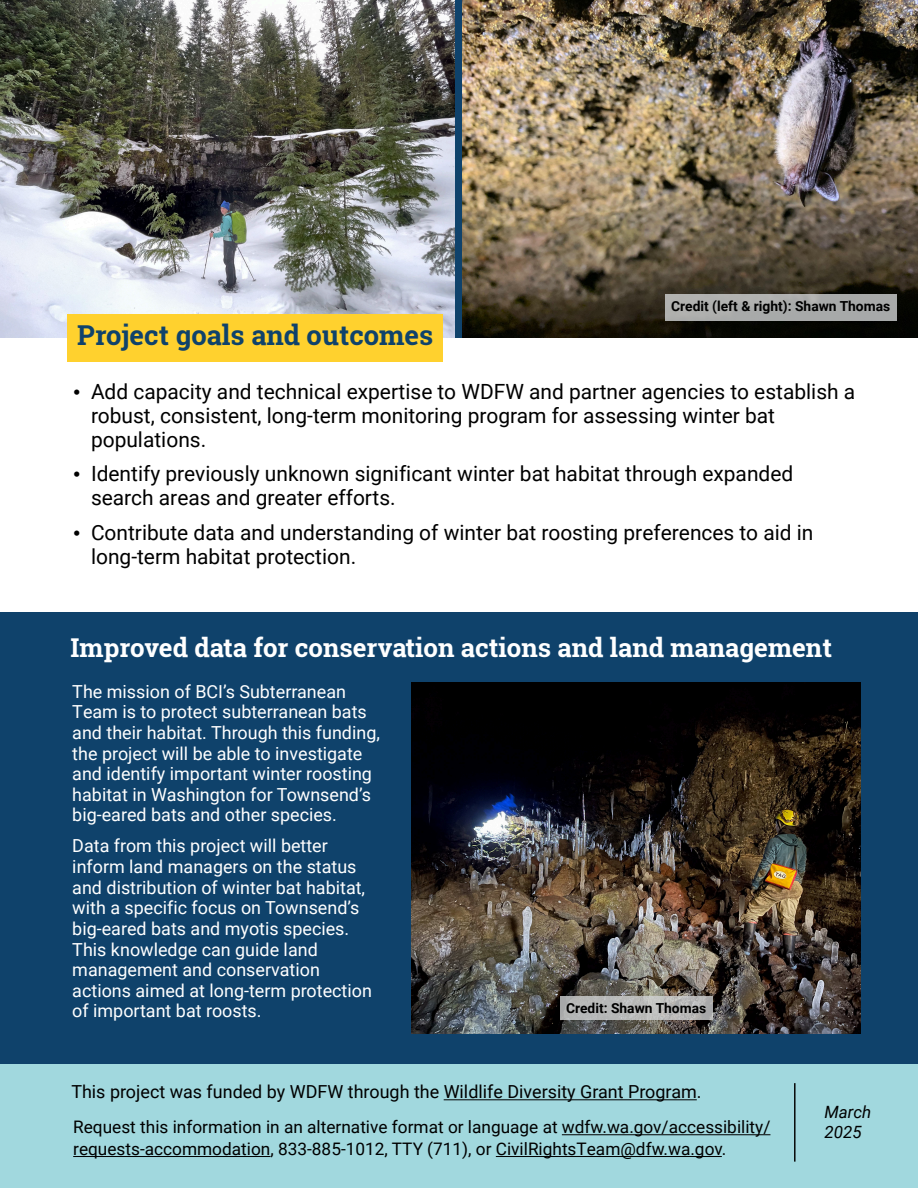
<style>
.page{position:relative;width:918px;height:1188px;background:#fff}
.page>*{position:absolute;margin:0;border:0;box-sizing:border-box;transform-origin:0 0}
.t1{font:700 27.45px "Roboto Slab";color:#0f426b}
.t2{font:700 25.95px "Roboto Slab";color:#fff}
.t3{font:21px/24.2px "Roboto";color:#000}
.t4{font:18px/20.7px "Roboto";color:#fff}
.t5{font:18px "Roboto";color:#000}
.t6{font:17.25px/21.8px "Roboto";color:#000}
.t7{font:italic 16.95px/20.2px "Roboto";color:#000}
.t8{font:700 13.8px "Roboto";color:#000}
.s1{font-family:"Times New Roman"}
</style>
<div class="page">
<div style="left:0;top:1063px;width:918px;height:125px;background:#a1d8de"></div>
<img style="left:0;top:0;width:454px;height:337px">
<img style="left:463px;top:0;width:455px;height:337px">
<div style="left:67px;top:314px;width:376px;height:48px;background:#ffd12e"></div>
<div style="left:0;top:612px;width:918px;height:451px;background:#0f426b"></div>
<img style="left:412px;top:682px;width:449px;height:352px">
<svg style="left:560px;top:996px;width:152px;height:24px;background:#b8b9b8"></svg>
<div style="left:665px;top:294px;width:231px;height:27px;background:#a8aaaa"></div>
<hr style="left:562px;top:1134px;width:208px;height:1px;background:#000">
<hr style="left:73px;top:1156px;width:197px;height:1px;background:#000">
<hr style="left:496px;top:1156px;width:226px;height:1px;background:#000">
<hr style="left:794px;top:1083px;width:2px;height:79px;background:#000">
<hr style="left:444px;top:1099px;width:253px;height:1px;background:#000">
<p class="t1" style="left:77px;top:317px;width:358px">Project goals and outcomes</p>
<p class="t8" style="left:671px;top:296px;width:221px">Credit (left &amp; right): Shawn Thomas</p>
<p class="t3" style="left:91px;top:378px;width:766px;text-indent:-18px"><span class="s1">•</span> Add capacity and technical expertise to WDFW and partner agencies to establish a robust, consistent, long-term monitoring program for assessing winter bat populations.</p>
<p class="t3" style="left:91px;top:461px;width:704px;text-indent:-18px"><span class="s1">•</span> Identify previously unknown significant winter bat habitat through expanded search areas and greater efforts.</p>
<p class="t3" style="left:91px;top:519px;width:724px;text-indent:-18px"><span class="s1">•</span> Contribute data and understanding of winter bat roosting preferences to aid in long-term habitat protection.</p>
<h1 class="t2" style="left:71px;top:630px;width:763px">Improved data for conservation actions and land management</h1>
<p class="t4" style="left:72px;top:680px;width:309px">The mission of BCI’s Subterranean Team is to protect subterranean bats and their habitat. Through this funding, the project will be able to investigate and identify important winter roosting habitat in Washington for Townsend’s big-eared bats and other species.</p>
<p class="t4" style="left:72px;top:835px;width:301px">Data from this project will better inform land managers on the status and distribution of winter bat habitat, with a specific focus on Townsend’s big-eared bats and myotis species.<br>This knowledge can guide land management and conservation actions aimed at long-term protection of important bat roosts.</p>
<p class="t8" style="left:566px;top:998px;width:142px">Credit: Shawn Thomas</p>
<p class="t5" style="left:71px;top:1079px;width:632px">This project was funded by WDFW through the Wildlife Diversity Grant Program.</p>
<p class="t6" style="left:73px;top:1116px;width:699px">Request this information in an alternative format or language at wdfw.wa.gov/accessibility/ requests-accommodation, 833-885-1012, TTY (711), or CivilRightsTeam@dfw.wa.gov.</p>
<p class="t7" style="left:825px;top:1101px;width:48px">March<br>2025</p>
</div>
